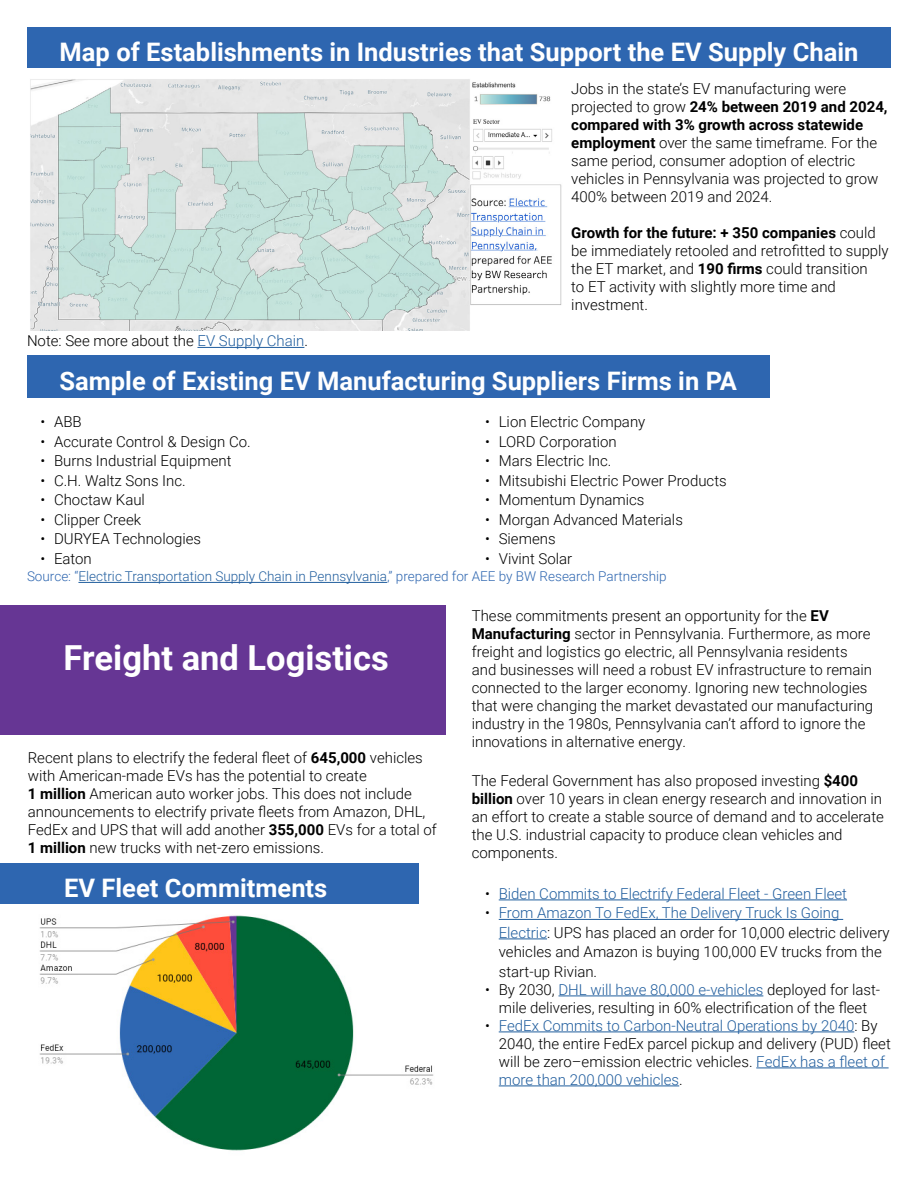
<style>
.page{position:relative;width:918px;height:1188px;background:#fff}
.page>*{position:absolute;margin:0;border:0;box-sizing:border-box;transform-origin:0 0}
.t1{font:700 34.5px "Roboto";color:#fff}
.t2{font:700 25.5px "Roboto";color:#fff}
.t3{font:300 15px/18px "Roboto";color:#000}
.t4{font:300 15px "Roboto";color:#215e9e}
.t5{font:300 13.5px "Roboto";color:#2e66b0}
.s1{color:#215e9e}
.s2{font-weight:700}
.s3{color:#000}
</style>
<div class="page">
<div style="left:27px;top:356px;width:743px;height:42px;background:#2e66b0"></div>
<img style="left:30px;top:79px;width:532px;height:252px">
<hr style="left:197px;top:347px;width:107px;height:1px;background:#215e9e">
<hr style="left:78px;top:582px;width:309px;height:1px;background:#215e9e">
<div style="left:28px;top:27px;width:863px;height:41px;background:#2e66b0"></div>
<div style="left:0;top:606px;width:446px;height:129px;background:#663694"></div>
<img style="left:39px;top:915px;width:395px;height:236px">
<hr style="left:499px;top:900px;width:348px;height:1px;background:#215e9e">
<hr style="left:499px;top:919px;width:344px;height:1px;background:#215e9e">
<hr style="left:499px;top:939px;width:48px;height:1px;background:#215e9e">
<hr style="left:558px;top:996px;width:205px;height:1px;background:#215e9e">
<hr style="left:499px;top:1032px;width:355px;height:1px;background:#215e9e">
<hr style="left:756px;top:1068px;width:133px;height:1px;background:#215e9e">
<hr style="left:499px;top:1086px;width:180px;height:1px;background:#215e9e">
<div style="left:0;top:863px;width:418px;height:41px;background:#2e66b0"></div>
<h2 class="t2" style="left:60px;top:34px;width:800px">Map of Establishments in Industries that Support the EV Supply Chain</h2>
<p class="t3" style="left:27px;top:331px;width:282px">Note: See more about the <span class="s1">EV Supply Chain</span>.</p>
<p class="t3" style="left:571px;top:79px;width:318px">Jobs in the state’s EV manufacturing were projected to grow <span class="s2">24% between 2019 and 2024, compared with 3% growth across statewide employment</span> over the same timeframe. For the same period, consumer adoption of electric vehicles in Pennsylvania was projected to grow 400% between 2019 and 2024.</p>
<p class="t3" style="left:571px;top:223px;width:319px"><span class="s2">Growth for the future: + 350 companies</span> could be immediately retooled and retrofitted to supply the ET market, and <span class="s2">190 firms</span> could transition<br>to ET activity with slightly more time and investment.</p>
<h2 class="t2" style="left:59px;top:363px;width:679px">Sample of Existing EV Manufacturing Suppliers Firms in PA</h2>
<p class="t3" style="left:40px;top:413px;width:43px">• ABB</p>
<p class="t3" style="left:40px;top:432px;width:212px">• Accurate Control &amp; Design Co.</p>
<p class="t3" style="left:40px;top:452px;width:192px">• Burns Industrial Equipment</p>
<p class="t3" style="left:40px;top:471px;width:147px">• C.H. Waltz Sons Inc.</p>
<p class="t3" style="left:40px;top:491px;width:106px">• Choctaw Kaul</p>
<p class="t3" style="left:40px;top:510px;width:102px">• Clipper Creek</p>
<p class="t3" style="left:40px;top:530px;width:162px">• DURYEA Technologies</p>
<p class="t3" style="left:40px;top:549px;width:53px">• Eaton</p>
<p class="t3" style="left:485px;top:413px;width:162px">• Lion Electric Company</p>
<p class="t3" style="left:485px;top:432px;width:133px">• LORD Corporation</p>
<p class="t3" style="left:485px;top:452px;width:128px">• Mars Electric Inc.</p>
<p class="t3" style="left:485px;top:471px;width:243px">• Mitsubishi Electric Power Products</p>
<p class="t3" style="left:485px;top:491px;width:161px">• Momentum Dynamics</p>
<p class="t3" style="left:485px;top:510px;width:199px">• Morgan Advanced Materials</p>
<p class="t3" style="left:485px;top:530px;width:72px">• Siemens</p>
<p class="t3" style="left:485px;top:549px;width:89px">• Vivint Solar</p>
<p class="t5" style="left:27px;top:567px;width:641px">Source: “<span class="s1">Electric Transportation Supply Chain in Pennsylvania</span>,” prepared for AEE by BW Research Partnership</p>
<h1 class="t1" style="left:64px;top:634px;width:327px">Freight and Logistics</h1>
<p class="t3" style="left:28px;top:748px;width:411px">Recent plans to electrify the federal fleet of <span class="s2">645,000</span> vehicles with American-made EVs has the potential to create<br><span class="s2">1 million</span> American auto worker jobs. This does not include announcements to electrify private fleets from Amazon, DHL, FedEx and UPS that will add another <span class="s2">355,000</span> EVs for a total of <span class="s2">1 million</span> new trucks with net-zero emissions.</p>
<h2 class="t2" style="left:64px;top:870px;width:265px">EV Fleet Commitments</h2>
<p class="t3" style="left:472px;top:606px;width:403px">These commitments present an opportunity for the <span class="s2">EV Manufacturing</span> sector in Pennsylvania. Furthermore, as more freight and logistics go electric, all Pennsylvania residents and businesses will need a robust EV infrastructure to remain connected to the larger economy. Ignoring new technologies that were changing the market devastated our manufacturing industry in the 1980s, Pennsylvania can’t afford to ignore the innovations in alternative energy.</p>
<p class="t3" style="left:472px;top:771px;width:414px">The Federal Government has also proposed investing <span class="s2">$400 billion</span> over 10 years in clean energy research and innovation in an effort to create a stable source of demand and to accelerate the U.S. industrial capacity to produce clean vehicles and components.</p>
<p class="t4" style="left:485px;top:883px;width:363px"><span class="s3">•</span> Biden Commits to Electrify Federal Fleet - Green Fleet</p>
<p class="t3" style="left:499px;top:903px;width:392px;line-height:19.5px;text-indent:-14px">• <span class="s1">From Amazon To FedEx, The Delivery Truck Is Going Electric</span>: UPS has placed an order for 10,000 electric delivery vehicles and Amazon is buying 100,000 EV trucks from the start-up Rivian.</p>
<p class="t3" style="left:485px;top:980px;width:396px;text-align:center">• By 2030, <span class="s1">DHL will have 80,000 e-vehicles</span> deployed for last&shy;mile deliveries, resulting in 60% electrification of the fleet</p>
<p class="t3" style="left:499px;top:1016px;width:394px;text-indent:-14px">• <span class="s1">FedEx Commits to Carbon-Neutral Operations by 2040</span>: By 2040, the entire FedEx parcel pickup and delivery (PUD) fleet will be zero–emission electric vehicles. <span class="s1">FedEx has a fleet of more than 200,000 vehicles</span>.</p>
</div>
